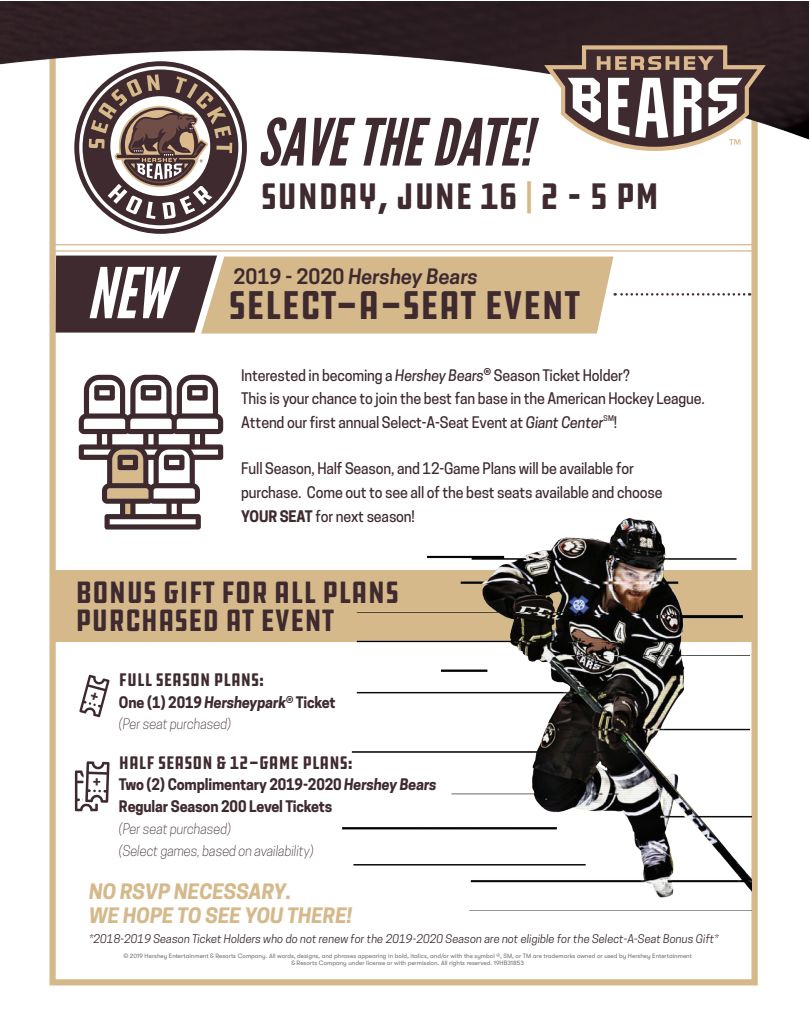
<style>
.page{position:relative;width:810px;height:1035px;background:#fff}
.page>*{position:absolute;margin:0;border:0;box-sizing:border-box;transform-origin:0 0}
.t1{font:italic 69.88px "League Gothic";color:#fff}
.t2{font:italic 65px "League Gothic";color:#3e2a2f}
.t3{font:condensed 41.25px "DDC Hardware";color:#3e2a2f}
.t4{font:condensed 38px "DDC Hardware";color:#3e2a2f}
.t5{font:condensed 31.75px/27.9px "DDC Hardware";color:#3e2a2f}
.t6{font:italic 700 20px/23.8px "Cooper Hewitt";color:#d5b98b}
.t7{font:italic 600 20px "Cooper Hewitt";color:#3e2a2f}
.t8{font:condensed 18.75px "DDC Hardware";color:#3e2a2f}
.t9{font:condensed 15.88px "DDC Hardware";color:#3e2a2f}
.t10{font:500 15px/23.8px "Cooper Hewitt";letter-spacing:-.01em;color:#3f2a2f;scale:.95 1}
.t11{font:700 15px/21.8px "Cooper Hewitt";letter-spacing:-.01em;color:#3f2a2f;scale:.95 1}
.t12{font:italic 300 13.75px/21.8px "Cooper Hewitt";letter-spacing:-.01em;color:#3f2a2f;scale:.95 1}
.t13{font:italic 11.25px "Cooper Hewitt";color:#3e2a2f}
.t14{font:500 7.5px "Cooper Hewitt";color:#3f2a2f;scale:.95 1}
.t15{font:6.25px/7.5px "GT Walsheim";color:#6c6d70;text-align:center}
.s1{font-size:27.62px;color:#d5b98b}
.s2{font-style:normal}
.s3{font-style:italic}
.s4{font-weight:700}
</style>
<div class="page">
<div style="left:49px;top:41px;width:709px;height:945px;border:6px solid #d5b98b"></div>
<img style="left:0;top:1px;width:808px;height:150px">
<svg style="left:544px;top:45px;width:222px;height:106px"></svg>
<div style="left:54px;top:570px;width:702px;height:72px;background:#d5b98b"></div>
<hr style="left:54px;top:244px;width:702px;height:1px;background:#d5b98b">
<hr style="left:54px;top:250px;width:702px;height:2px;background:#d5b98b">
<svg style="left:55px;top:256px;width:695px;height:78px"></svg>
<svg style="left:74px;top:61px;width:173px;height:173px"></svg>
<svg style="left:79px;top:375px;width:144px;height:155px"></svg>
<img style="left:342px;top:513px;width:410px;height:398px">
<svg style="left:75px;top:761px;width:35px;height:50px"></svg>
<svg style="left:79px;top:675px;width:31px;height:42px"></svg>
<h2 class="t2" style="left:257px;top:104px;width:276px">SAVE THE DATE!</h2>
<h1 class="t1" style="left:87px;top:252px;width:85px">NEW</h1>
<h3 class="t4" style="left:261px;top:174px;width:400px">SUNDAY, JUNE 16 <span class="s1">|</span> 2 – 5 PM</h3>
<h3 class="t7" style="left:234px;top:264px;width:246px"><span class="s2">2019 - 2020</span> Hershey Bears</h3>
<h3 class="t3" style="left:229px;top:280px;width:353px">SELECT-A-SEAT EVENT</h3>
<p class="t10" style="left:241px;top:363px;width:490px">Interested in becoming a <span class="s3">Hershey Bears</span><sup>®</sup> Season Ticket Holder?<br>This is your chance to join the best fan base in the American Hockey League.<br>Attend our first annual Select-A-Seat Event at <span class="s3">Giant Center</span></p>
<p class="t14" style="left:604px;top:413px;width:12px">SM</p>
<p class="t10" style="left:614px;top:411px;width:5px">!</p>
<p class="t10" style="left:241px;top:457px;width:445px">Full Season, Half Season, and 12-Game Plans will be available for purchase. Come out to see all of the best seats available and choose<br><span class="s4">YOUR SEAT</span> for next season!</p>
<h3 class="t5" style="left:75px;top:579px;width:325px">BONUS GIFT FOR ALL PLANS<br>PURCHASED AT EVENT</h3>
<p class="t9" style="left:92px;top:772px;width:11px">+</p>
<p class="t8" style="left:119px;top:668px;width:147px">FULL SEASON PLANS:</p>
<p class="t11" style="left:119px;top:691px;width:230px">One (1) 2019 <span class="s3">Hersheypark</span><sup>®</sup> Ticket</p>
<p class="t12" style="left:119px;top:713px;width:119px">(Per seat purchased)</p>
<p class="t8" style="left:119px;top:751px;width:235px">HALF SEASON &amp; 12-GAME PLANS:</p>
<p class="t11" style="left:119px;top:774px;width:336px">Two (2) Complimentary 2019-2020 <span class="s3">Hershey Bears<br></span>Regular Season 200 Level Tickets</p>
<p class="t12" style="left:119px;top:818px;width:206px">(Per seat purchased)<br>(Select games, based on availability)</p>
<h3 class="t6" style="left:89px;top:880px;width:265px">NO RSVP NECESSARY.<br>WE HOPE TO SEE YOU THERE!</h3>
<p class="t13" style="left:89px;top:932px;width:631px">*2018-2019 Season Ticket Holders who do not renew for the 2019-2020 Season are not eligible for the Select-A-Seat Bonus Gift*</p>
<p class="t15" style="left:123px;top:952px;width:570px">© 2019 Hershey Entertainment &amp; Resorts Company. All words, designs, and phrases appearing in bold, italics, and/or with the symbol ®, SM, or TM are trademarks owned or used by Hershey Entertainment &amp; Resorts Company under license or with permission. All rights reserved. 19HB31853</p>
</div>
